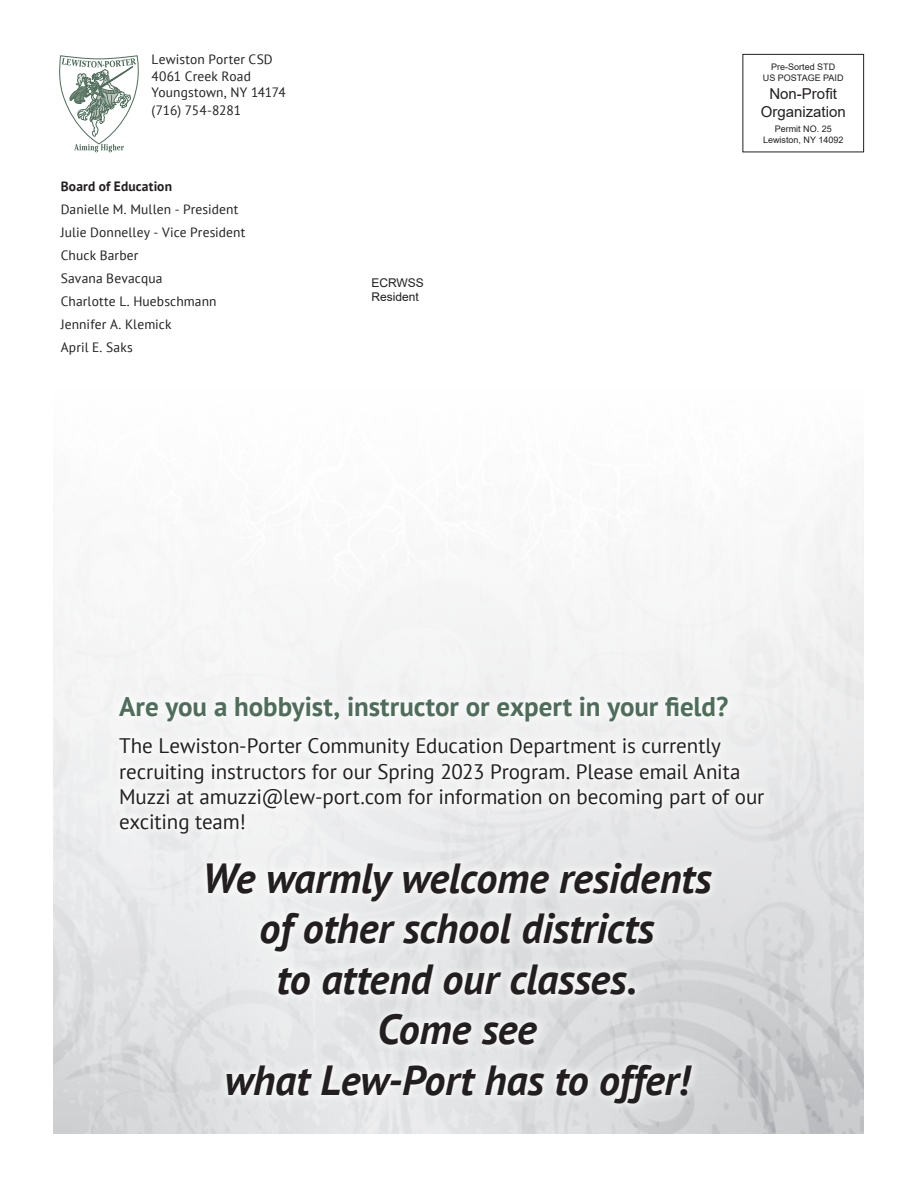
<style>
.page{position:relative;width:918px;height:1188px;background:#fff}
.page>*{position:absolute;margin:0;border:0;box-sizing:border-box;transform-origin:0 0}
.Body_Text{font:italic 700 42px "PT Sans";letter-spacing:-.005em;color:#231f20}
.Body_Text-2{font:700 27px "PT Sans";letter-spacing:-.005em;color:#4e6d5a}
.Body_Text-3{font:21px/25.2px "PT Sans";letter-spacing:-.005em;color:#231f20}
.t1{font:15px "Arial";color:#231f20}
.Body_Text-4{font:13.5px "PT Sans";letter-spacing:.01em;color:#231f20}
.Body_Text-5{font:700 13.5px "PT Sans";letter-spacing:.01em;color:#231f20}
.Body_Text-6{font:13.5px "PT Sans";letter-spacing:-.015em;color:#231f20}
.t2{font:12px "Arial";color:#231f20}
.t3{font:9px "Arial";color:#231f20}
</style>
<div class="page">
<svg style="left:59px;top:55px;width:80px;height:97px"></svg>
<div style="left:742px;top:54px;width:122px;height:98px;border:1px solid #231f20"></div>
<svg style="left:110px;top:688px;width:663px;height:424px;fill:#ebeced"></svg>
<img style="left:61px;top:60px;width:78px;height:81px">
<p class="Body_Text-4" style="left:151px;top:51px;width:123px">Lewiston Porter CSD</p>
<p class="Body_Text-4" style="left:151px;top:67px;width:101px">4061 Creek Road</p>
<p class="Body_Text-4" style="left:151px;top:84px;width:136px">Youngstown, NY 14174</p>
<p class="Body_Text-6" style="left:151px;top:101px;width:91px">(716) 754-8281</p>
<p class="Body_Text-5" style="left:61px;top:177px;width:113px">Board of Education</p>
<p class="Body_Text-4" style="left:61px;top:200px;width:179px">Danielle M. Mullen - President</p>
<p class="Body_Text-4" style="left:61px;top:223px;width:186px">Julie Donnelley - Vice President</p>
<p class="Body_Text-4" style="left:61px;top:246px;width:79px">Chuck Barber</p>
<p class="Body_Text-4" style="left:61px;top:269px;width:103px">Savana Bevacqua</p>
<p class="Body_Text-4" style="left:61px;top:292px;width:157px">Charlotte L. Huebschmann</p>
<p class="Body_Text-4" style="left:61px;top:315px;width:112px">Jennifer A. Klemick</p>
<p class="Body_Text-4" style="left:61px;top:338px;width:74px">April E. Saks</p>
<p class="t2" style="left:372px;top:274px;width:54px">ECRWSS</p>
<p class="t2" style="left:372px;top:288px;width:49px">Resident</p>
<p class="t3" style="left:771px;top:61px;width:66px">Pre-Sorted STD</p>
<p class="t3" style="left:763px;top:71px;width:82px">US POSTAGE PAID</p>
<p class="t1" style="left:769px;top:83px;width:69px">Non-Profit</p>
<p class="t1" style="left:761px;top:101px;width:87px">Organization</p>
<p class="t3" style="left:775px;top:123px;width:59px">Permit NO. 25</p>
<p class="t3" style="left:763px;top:134px;width:82px">Lewiston, NY 14092</p>
<p class="Body_Text-2" style="left:119px;top:689px;width:611px">Are you a hobbyist, instructor or expert in your field?</p>
<p class="Body_Text-3" style="left:119px;top:733px;width:647px">The Lewiston-Porter Community Education Department is currently recruiting instructors for our Spring 2023 Program. Please email Anita Muzzi at amuzzi@lew-port.com for information on becoming part of our exciting team!</p>
<p class="Body_Text" style="left:202px;top:851px;width:511px">We warmly welcome residents</p>
<p class="Body_Text" style="left:260px;top:901px;width:396px">of other school districts</p>
<p class="Body_Text" style="left:277px;top:952px;width:362px">to attend our classes.</p>
<p class="Body_Text" style="left:377px;top:1002px;width:161px">Come see</p>
<p class="Body_Text" style="left:225px;top:1052px;width:466px">what Lew-Port has to offer!</p>
</div>
